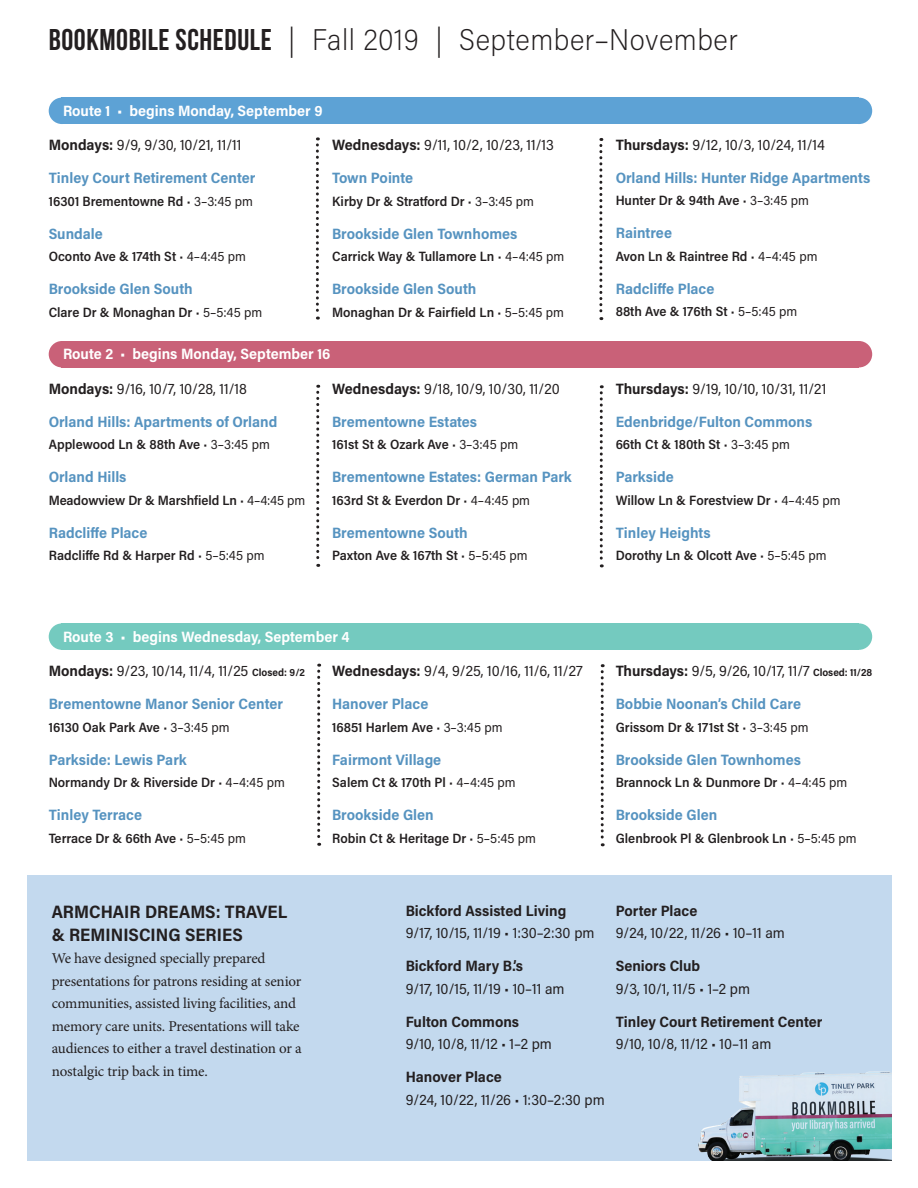
<style>
.page{position:relative;width:918px;height:1188px;background:#fff}
.page>*{position:absolute;margin:0;border:0;box-sizing:border-box;transform-origin:0 0}
.t1{font:200 30px "Acumin Pro Semi Cond";letter-spacing:.02em;color:#231f20}
.t2{font:700 18px/22.5px "Acumin Pro Semi Cond";color:#231f20}
.t3{font:700 15px "Acumin Pro Semi Cond";color:#5693c0}
.t4{font:15px "Acumin Pro Semi Cond";color:#231f20}
.t5{font:15px/22.5px "Minion Pro";letter-spacing:-.01em;color:#231f20}
.t6{font:700 15px "Acumin Pro Semi Cond";color:#231f20}
.t7{font:700 15px "Acumin Pro Semi Cond";color:#fff}
.t8{font:600 13.5px "Acumin Pro Semi Cond";color:#231f20}
.s1{font-family:"Bebas Neue";font-weight:700}
.s2{font-weight:700}
.s3{font-weight:200}
.s4{font-weight:400}
.s5{font-weight:700;font-size:10.5px}
</style>
<div class="page">
<div style="left:27px;top:875px;width:864px;height:286px;background:#c3d9ee"></div>
<svg style="left:316px;top:137px;width:3px;height:183px"></svg>
<div style="left:62px;top:98px;width:797px;height:26px;background:#5da2d5"></div>
<div style="left:846px;top:98px;width:26px;height:26px;background:#5da2d5;border-radius:50%"></div>
<div style="left:49px;top:98px;width:26px;height:26px;background:#5da2d5;border-radius:50%"></div>
<div style="left:62px;top:341px;width:797px;height:26px;background:#c96178"></div>
<div style="left:846px;top:341px;width:26px;height:26px;background:#c96178;border-radius:50%"></div>
<div style="left:49px;top:341px;width:26px;height:26px;background:#c96178;border-radius:50%"></div>
<div style="left:62px;top:623px;width:797px;height:27px;background:#74cabf"></div>
<div style="left:846px;top:623px;width:26px;height:27px;background:#74cabf;border-radius:50%"></div>
<div style="left:49px;top:623px;width:26px;height:27px;background:#74cabf;border-radius:50%"></div>
<img style="left:698px;top:1071px;width:193px;height:90px">
<svg style="left:599px;top:138px;width:3px;height:182px"></svg>
<svg style="left:316px;top:385px;width:3px;height:182px"></svg>
<svg style="left:600px;top:385px;width:3px;height:182px"></svg>
<svg style="left:317px;top:664px;width:3px;height:182px"></svg>
<svg style="left:601px;top:664px;width:3px;height:182px"></svg>
<p class="t1" style="left:49px;top:18px;width:691px"><span class="s1">BOOKMOBILE SCHEDULE</span> | Fall 2019 | September–November</p>
<p class="t7" style="left:63px;top:100px;width:261px">Route 1 • begins Monday, September 9</p>
<p class="t4" style="left:49px;top:135px;width:194px"><span class="s2">Mondays:</span> 9/9, 9/30, 10/21, 11/11</p>
<p class="t3" style="left:49px;top:168px;width:208px">Tinley Court Retirement Center</p>
<p class="t8" style="left:49px;top:192px;width:206px">16301 Brementowne Rd <span class="s3">•</span> <span class="s4">3–3:45 pm</span></p>
<p class="t3" style="left:49px;top:223px;width:56px">Sundale</p>
<p class="t8" style="left:49px;top:247px;width:199px">Oconto Ave &amp; 174th St <span class="s3">•</span> <span class="s4">4–4:45 pm</span></p>
<p class="t3" style="left:49px;top:279px;width:146px">Brookside Glen South</p>
<p class="t8" style="left:49px;top:303px;width:215px">Clare Dr &amp; Monaghan Dr <span class="s3">•</span> <span class="s4">5–5:45 pm</span></p>
<p class="t7" style="left:63px;top:343px;width:269px">Route 2 • begins Monday, September 16</p>
<p class="t4" style="left:49px;top:378px;width:200px"><span class="s2">Mondays:</span> 9/16, 10/7, 10/28, 11/18</p>
<p class="t3" style="left:49px;top:411px;width:230px">Orland Hills: Apartments of Orland</p>
<p class="t8" style="left:49px;top:435px;width:223px">Applewood Ln &amp; 88th Ave <span class="s3">•</span> <span class="s4">3–3:45 pm</span></p>
<p class="t3" style="left:49px;top:466px;width:79px">Orland Hills</p>
<p class="t8" style="left:49px;top:490px;width:258px">Meadowview Dr &amp; Marshfield Ln <span class="s3">•</span> <span class="s4">4–4:45 pm</span></p>
<p class="t3" style="left:49px;top:522px;width:100px">Radcliffe Place</p>
<p class="t8" style="left:49px;top:546px;width:217px">Radcliffe Rd &amp; Harper Rd <span class="s3">•</span> <span class="s4">5–5:45 pm</span></p>
<p class="t4" style="left:332px;top:135px;width:223px"><span class="s2">Wednesdays:</span> 9/11, 10/2, 10/23, 11/13</p>
<p class="t3" style="left:332px;top:168px;width:83px">Town Pointe</p>
<p class="t8" style="left:332px;top:192px;width:203px">Kirby Dr &amp; Stratford Dr <span class="s3">•</span> <span class="s4">3–3:45 pm</span></p>
<p class="t3" style="left:332px;top:223px;width:187px">Brookside Glen Townhomes</p>
<p class="t8" style="left:332px;top:247px;width:234px">Carrick Way &amp; Tullamore Ln <span class="s3">•</span> <span class="s4">4–4:45 pm</span></p>
<p class="t3" style="left:332px;top:279px;width:146px">Brookside Glen South</p>
<p class="t8" style="left:332px;top:303px;width:233px">Monaghan Dr &amp; Fairfield Ln <span class="s3">•</span> <span class="s4">5–5:45 pm</span></p>
<p class="t4" style="left:332px;top:378px;width:229px"><span class="s2">Wednesdays:</span> 9/18, 10/9, 10/30, 11/20</p>
<p class="t3" style="left:332px;top:411px;width:146px">Brementowne Estates</p>
<p class="t8" style="left:332px;top:435px;width:188px">161st St &amp; Ozark Ave <span class="s3">•</span> <span class="s4">3–3:45 pm</span></p>
<p class="t3" style="left:332px;top:466px;width:241px">Brementowne Estates: German Park</p>
<p class="t8" style="left:332px;top:490px;width:199px">163rd St &amp; Everdon Dr <span class="s3">•</span> <span class="s4">4–4:45 pm</span></p>
<p class="t3" style="left:332px;top:522px;width:137px">Brementowne South</p>
<p class="t8" style="left:332px;top:546px;width:197px">Paxton Ave &amp; 167th St <span class="s3">•</span> <span class="s4">5–5:45 pm</span></p>
<p class="t4" style="left:616px;top:134px;width:211px"><span class="s2">Thursdays:</span> 9/12, 10/3, 10/24, 11/14</p>
<p class="t3" style="left:616px;top:167px;width:256px">Orland Hills: Hunter Ridge Apartments</p>
<p class="t8" style="left:616px;top:191px;width:195px">Hunter Dr &amp; 94th Ave <span class="s3">•</span> <span class="s4">3–3:45 pm</span></p>
<p class="t3" style="left:616px;top:223px;width:58px">Raintree</p>
<p class="t8" style="left:616px;top:247px;width:203px">Avon Ln &amp; Raintree Rd <span class="s3">•</span> <span class="s4">4–4:45 pm</span></p>
<p class="t3" style="left:616px;top:278px;width:100px">Radcliffe Place</p>
<p class="t8" style="left:616px;top:302px;width:183px">88th Ave &amp; 176th St <span class="s3">•</span> <span class="s4">5–5:45 pm</span></p>
<p class="t4" style="left:616px;top:378px;width:212px"><span class="s2">Thursdays:</span> 9/19, 10/10, 10/31, 11/21</p>
<p class="t3" style="left:616px;top:411px;width:198px">Edenbridge/Fulton Commons</p>
<p class="t8" style="left:616px;top:435px;width:176px">66th Ct &amp; 180th St <span class="s3">•</span> <span class="s4">3–3:45 pm</span></p>
<p class="t3" style="left:616px;top:466px;width:60px">Parkside</p>
<p class="t8" style="left:616px;top:490px;width:227px">Willow Ln &amp; Forestview Dr <span class="s3">•</span> <span class="s4">4–4:45 pm</span></p>
<p class="t3" style="left:616px;top:522px;width:97px">Tinley Heights</p>
<p class="t8" style="left:616px;top:546px;width:212px">Dorothy Ln &amp; Olcott Ave <span class="s3">•</span> <span class="s4">5–5:45 pm</span></p>
<p class="t7" style="left:63px;top:626px;width:288px">Route 3 • begins Wednesday, September 4</p>
<p class="t4" style="left:49px;top:661px;width:258px"><span class="s2">Mondays:</span> 9/23, 10/14, 11/4, 11/25 <span class="s5">Closed: 9/2</span></p>
<p class="t3" style="left:49px;top:693px;width:236px">Brementowne Manor Senior Center</p>
<p class="t8" style="left:49px;top:718px;width:182px">16130 Oak Park Ave <span class="s3">•</span> <span class="s4">3–3:45 pm</span></p>
<p class="t3" style="left:49px;top:749px;width:140px">Parkside: Lewis Park</p>
<p class="t8" style="left:49px;top:773px;width:238px">Normandy Dr &amp; Riverside Dr <span class="s3">•</span> <span class="s4">4–4:45 pm</span></p>
<p class="t3" style="left:49px;top:804px;width:95px">Tinley Terrace</p>
<p class="t8" style="left:49px;top:829px;width:199px">Terrace Dr &amp; 66th Ave <span class="s3">•</span> <span class="s4">5–5:45 pm</span></p>
<p class="t4" style="left:332px;top:661px;width:252px"><span class="s2">Wednesdays:</span> 9/4, 9/25, 10/16, 11/6, 11/27</p>
<p class="t3" style="left:332px;top:693px;width:98px">Hanover Place</p>
<p class="t8" style="left:332px;top:718px;width:172px">16851 Harlem Ave <span class="s3">•</span> <span class="s4">3–3:45 pm</span></p>
<p class="t3" style="left:332px;top:749px;width:111px">Fairmont Village</p>
<p class="t8" style="left:332px;top:773px;width:185px">Salem Ct &amp; 170th Pl <span class="s3">•</span> <span class="s4">4–4:45 pm</span></p>
<p class="t3" style="left:332px;top:804px;width:103px">Brookside Glen</p>
<p class="t8" style="left:332px;top:829px;width:205px">Robin Ct &amp; Heritage Dr <span class="s3">•</span> <span class="s4">5–5:45 pm</span></p>
<p class="t4" style="left:616px;top:661px;width:258px"><span class="s2">Thursdays:</span> 9/5, 9/26, 10/17, 11/7 <span class="s5">Closed: 11/28</span></p>
<p class="t3" style="left:616px;top:693px;width:187px">Bobbie Noonan’s Child Care</p>
<p class="t8" style="left:616px;top:718px;width:194px">Grissom Dr &amp; 171st St <span class="s3">•</span> <span class="s4">3–3:45 pm</span></p>
<p class="t3" style="left:616px;top:749px;width:187px">Brookside Glen Townhomes</p>
<p class="t8" style="left:616px;top:773px;width:233px">Brannock Ln &amp; Dunmore Dr <span class="s3">•</span> <span class="s4">4–4:45 pm</span></p>
<p class="t3" style="left:616px;top:804px;width:103px">Brookside Glen</p>
<p class="t8" style="left:616px;top:829px;width:242px">Glenbrook Pl &amp; Glenbrook Ln <span class="s3">•</span> <span class="s4">5–5:45 pm</span></p>
<p class="t2" style="left:52px;top:900px;width:237px">ARMCHAIR DREAMS: TRAVEL &amp; REMINISCING SERIES</p>
<p class="t5" style="left:52px;top:947px;width:251px">We have designed specially prepared presentations for patrons residing at senior communities, assisted living facilities, and memory care units. Presentations will take audiences to either a travel destination or a nostalgic trip back in time.</p>
<p class="t6" style="left:406px;top:900px;width:162px">Bickford Assisted Living</p>
<p class="t4" style="left:406px;top:923px;width:190px">9/17, 10/15, 11/19 • 1:30–2:30 pm</p>
<p class="t6" style="left:406px;top:956px;width:119px">Bickford Mary B.’s</p>
<p class="t4" style="left:406px;top:978px;width:160px">9/17, 10/15, 11/19 • 10–11 am</p>
<p class="t6" style="left:406px;top:1011px;width:115px">Fulton Commons</p>
<p class="t4" style="left:406px;top:1034px;width:148px">9/10, 10/8, 11/12 • 1–2 pm</p>
<p class="t6" style="left:406px;top:1067px;width:98px">Hanover Place</p>
<p class="t4" style="left:406px;top:1089px;width:201px">9/24, 10/22, 11/26 • 1:30–2:30 pm</p>
<p class="t6" style="left:616px;top:900px;width:83px">Porter Place</p>
<p class="t4" style="left:616px;top:923px;width:171px">9/24, 10/22, 11/26 • 10–11 am</p>
<p class="t6" style="left:616px;top:956px;width:86px">Seniors Club</p>
<p class="t4" style="left:616px;top:978px;width:136px">9/3, 10/1, 11/5 • 1–2 pm</p>
<p class="t6" style="left:616px;top:1011px;width:208px">Tinley Court Retirement Center</p>
<p class="t4" style="left:616px;top:1034px;width:157px">9/10, 10/8, 11/12 • 10–11 am</p>
</div>
